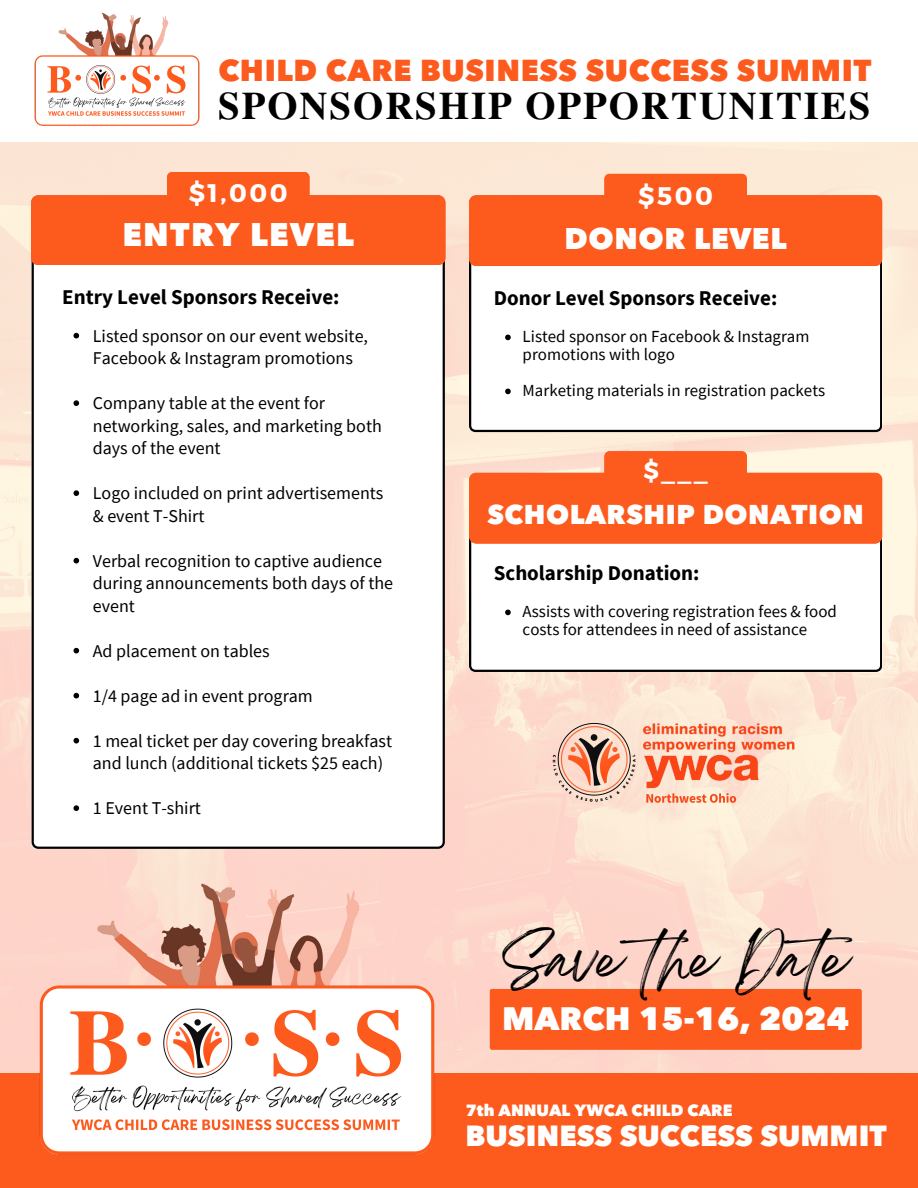
<style>
.page{position:relative;width:918px;height:1188px;background:#fff}
.page>*{position:absolute;margin:0;border:0;box-sizing:border-box;transform-origin:0 0}
.t1{font:48.9px "Breathing";color:#000}
.t2{font:700 38.85px "Te X Gyre Termes";letter-spacing:.05em;color:#000}
.t3{font:800 32.4px "Avenir Next LT Pro";letter-spacing:.04em;color:#fff}
.t4{font:800 32.1px "Avenir Next LT Pro";color:#fff}
.t5{font:800 30px "Avenir Next LT Pro";letter-spacing:.02em;color:#fd5a1e}
.t6{font:800 29.7px "Avenir Next LT Pro";letter-spacing:.02em;color:#fff}
.t7{font:800 28.95px "Avenir Next LT Pro";color:#fff}
.t8{font:800 27px "Avenir Next LT Pro";letter-spacing:.02em;color:#fff}
.t9{font:700 25.35px "Montserrat";letter-spacing:.1em;color:#fff}
.t10{font:700 24px "Montserrat";color:#fff}
.t11{font:700 21px "Source Sans Pro";color:#000}
.t12{font:18px/22.5px "Source Sans Pro";color:#000}
.t13{font:16.95px/18px "Source Sans Pro";color:#000}
.t14{font:800 16.2px "Avenir Next LT Pro";color:#fff}
</style>
<div class="page">
<img style="left:0;top:143px;width:918px;height:930px">
<div style="left:0;top:1073px;width:918px;height:115px;background:#fd5a1e"></div>
<svg style="left:32px;top:265px;width:412px;height:584px"></svg>
<svg style="left:469px;top:266px;width:413px;height:166px"></svg>
<svg style="left:469px;top:544px;width:413px;height:128px"></svg>
<img style="left:542px;top:721px;width:267px;height:91px">
<svg style="left:31px;top:172px;width:414px;height:93px;background:#fc713c"></svg>
<svg style="left:469px;top:174px;width:413px;height:92px;background:#fc6f39"></svg>
<svg style="left:469px;top:451px;width:413px;height:93px;background:#fc703b"></svg>
<svg style="left:505px;top:335px;width:6px;height:5px"></svg>
<svg style="left:505px;top:389px;width:6px;height:5px"></svg>
<svg style="left:505px;top:610px;width:6px;height:5px"></svg>
<svg style="left:73px;top:333px;width:6px;height:5px"></svg>
<svg style="left:73px;top:400px;width:6px;height:6px"></svg>
<svg style="left:73px;top:490px;width:6px;height:6px"></svg>
<svg style="left:73px;top:558px;width:6px;height:5px"></svg>
<svg style="left:73px;top:648px;width:6px;height:5px"></svg>
<svg style="left:73px;top:693px;width:6px;height:5px"></svg>
<svg style="left:73px;top:738px;width:6px;height:5px"></svg>
<svg style="left:73px;top:805px;width:6px;height:6px"></svg>
<img style="left:32px;top:873px;width:410px;height:282px">
<div style="left:490px;top:989px;width:372px;height:61px;background:#fd5a1e"></div>
<img style="left:34px;top:12px;width:166px;height:114px">
<p class="t5" style="left:218px;top:58px;width:654px">CHILD CARE BUSINESS SUCCESS SUMMIT</p>
<p class="t2" style="left:218px;top:76px;width:654px">SPONSORSHIP OPPORTUNITIES</p>
<p class="t9" style="left:189px;top:177px;width:101px">$1,000</p>
<p class="t9" style="left:638px;top:179px;width:76px">$500</p>
<p class="t3" style="left:122px;top:222px;width:233px">ENTRY LEVEL</p>
<p class="t6" style="left:565px;top:227px;width:224px">DONOR LEVEL</p>
<p class="t11" style="left:62px;top:283px;width:279px">Entry Level Sponsors Receive:</p>
<p class="t12" style="left:93px;top:324px;width:277px">Listed sponsor on our event website,<br>Facebook &amp; Instagram promotions</p>
<p class="t12" style="left:93px;top:392px;width:291px">Company table at the event for networking, sales, and marketing both days of the event</p>
<p class="t12" style="left:93px;top:482px;width:292px">Logo included on print advertisements &amp; event T-Shirt</p>
<p class="t12" style="left:93px;top:549px;width:302px">Verbal recognition to captive audience during announcements both days of the event</p>
<p class="t12" style="left:93px;top:639px;width:178px">Ad placement on tables</p>
<p class="t12" style="left:93px;top:684px;width:222px">1/4 page ad in event program</p>
<p class="t12" style="left:93px;top:729px;width:301px">1 meal ticket per day covering breakfast and lunch (additional tickets $25 each)</p>
<p class="t12" style="left:93px;top:797px;width:110px">1 Event T-shirt</p>
<p class="t11" style="left:494px;top:285px;width:285px">Donor Level Sponsors Receive:</p>
<p class="t13" style="left:523px;top:327px;width:288px">Listed sponsor on Facebook &amp; Instagram promotions with logo</p>
<p class="t13" style="left:523px;top:381px;width:304px">Marketing materials in registration packets</p>
<p class="t10" style="left:643px;top:455px;width:66px">$___</p>
<p class="t8" style="left:487px;top:504px;width:378px">SCHOLARSHIP DONATION</p>
<p class="t11" style="left:494px;top:560px;width:207px">Scholarship Donation:</p>
<p class="t13" style="left:523px;top:602px;width:316px">Assists with covering registration fees &amp; food costs for attendees in need of assistance</p>
<p class="t1" style="left:503px;top:945px;width:374px">Save the Date</p>
<p class="t4" style="left:502px;top:1006px;width:348px">MARCH 15-16, 2024</p>
<p class="t14" style="left:466px;top:1104px;width:268px">7th ANNUAL YWCA CHILD CARE</p>
<p class="t7" style="left:466px;top:1124px;width:423px">BUSINESS SUCCESS SUMMIT</p>
</div>
